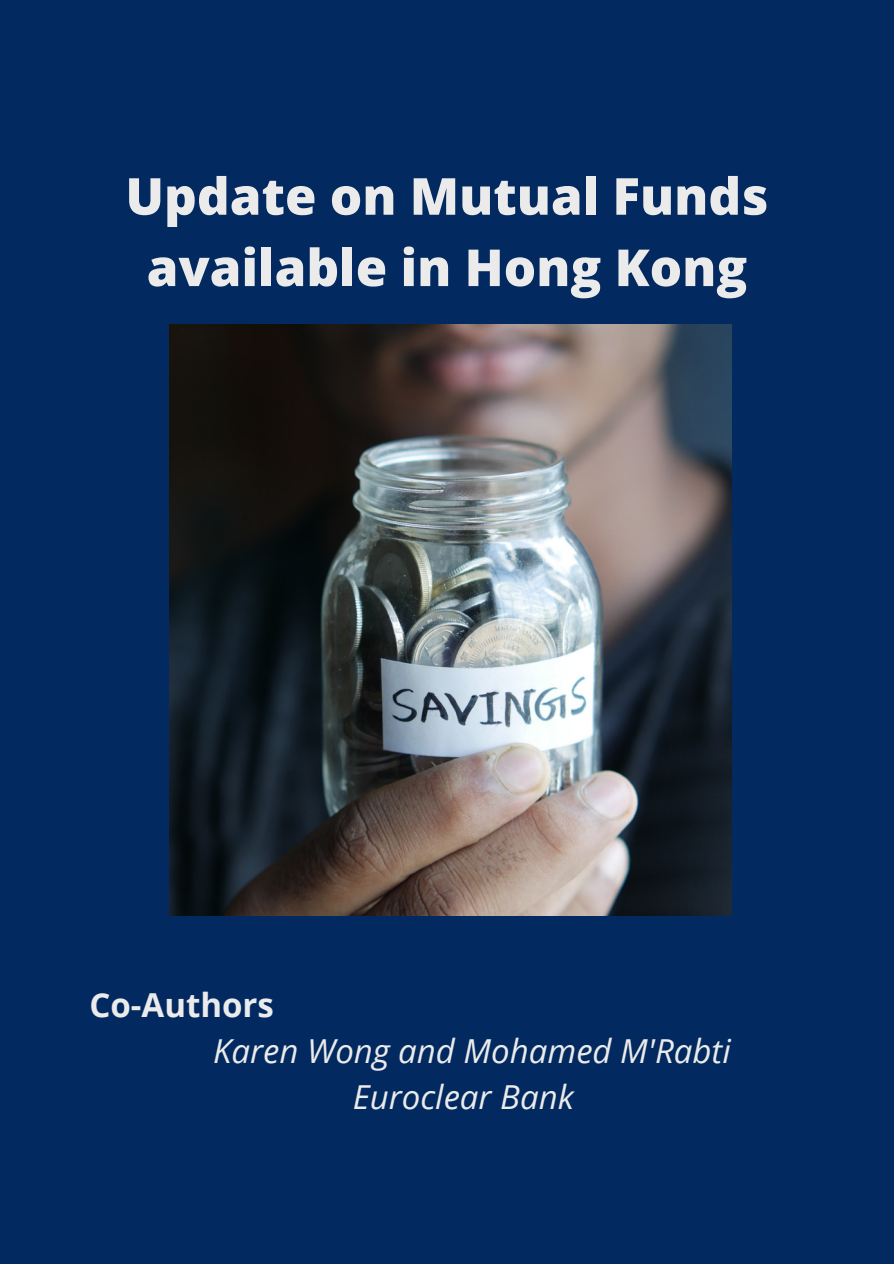
<style>
.page{position:relative;width:894px;height:1264px;background:#fff}
.page>*{position:absolute;margin:0;border:0;box-sizing:border-box;transform-origin:0 0}
.t1{font:800 51px/71.2px "Open Sans";color:#ebebeb;text-align:center}
.t2{font:italic 33px/46.2px "Open Sans";color:#ebebeb;text-align:center}
.t3{font:700 33px "Open Sans";color:#ebebeb}
</style>
<div class="page">
<div style="left:0;top:0;width:893px;height:1263px;background:#022a60"></div>
<img style="left:169px;top:324px;width:562px;height:591px">
<h1 class="t1" style="left:125px;top:159px;width:644px">Update on Mutual Funds available in Hong Kong</h1>
<p class="t3" style="left:89px;top:981px;width:186px">Co-Authors</p>
<p class="t2" style="left:213px;top:1026px;width:519px">Karen Wong and Mohamed M'Rabti<br>Euroclear Bank</p>
</div>
